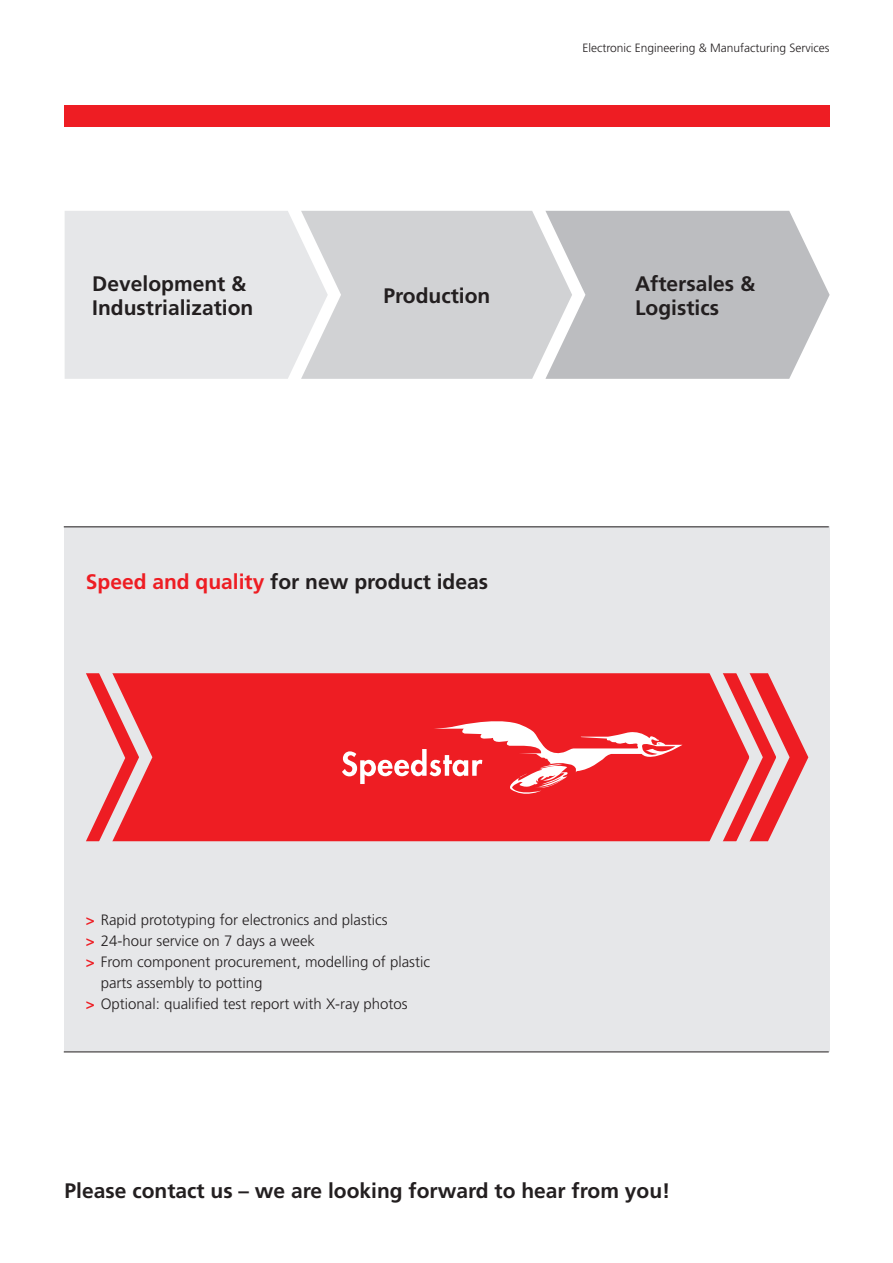
<style>
.page{position:relative;width:893px;height:1263px;background:#fff}
.page>*{position:absolute;margin:0;border:0;box-sizing:border-box;transform-origin:0 0}
.t1{font:700 21px/24px "Frutiger LT Pro";color:#231f20}
.t2{font:300 15px "Frutiger LT Pro";color:#231f20}
.t3{font:300 12px "Frutiger LT Pro";color:#231f20}
.s1{color:#ee1d23}
.s2{font-weight:700;color:#ee1d23}
</style>
<div class="page">
<div style="left:328px;top:211px;width:217px;height:168px;background:#d1d2d4"></div>
<svg style="left:65px;top:211px;width:263px;height:168px;background:#e6e7e9"></svg>
<div style="left:65px;top:526px;width:765px;height:525px;background:#e6e7e9"></div>
<svg style="left:545px;top:211px;width:285px;height:168px;background:#c4c5c7"></svg>
<div style="left:86px;top:673px;width:722px;height:168px;background:#ee1d23"></div>
<div style="left:65px;top:106px;width:765px;height:21px;background:#ee1d23"></div>
<svg style="left:342px;top:717px;width:340px;height:82px;background:#f1474c"></svg>
<svg style="left:698px;top:673px;width:98px;height:169px"></svg>
<svg style="left:87px;top:673px;width:72px;height:169px"></svg>
<hr style="left:64px;top:526px;width:765px;height:1px;background:#231f20">
<hr style="left:64px;top:1051px;width:765px;height:1px;background:#231f20">
<h1 class="t1" style="left:92px;top:271px;width:163px">Development &amp;<br>Industrialization</h1>
<h1 class="t1" style="left:383px;top:283px;width:108px">Production</h1>
<p class="t3" style="left:582px;top:40px;width:249px">Electronic Engineering &amp; Manufacturing Services</p>
<h1 class="t1" style="left:635px;top:271px;width:122px">Aftersales &amp;<br>Logistics</h1>
<h1 class="t1" style="left:86px;top:570px;width:404px"><span class="s1">Speed and quality</span> for new product ideas</h1>
<p class="t2" style="left:86px;top:911px;width:303px"><span class="s2">&gt;</span> Rapid prototyping for electronics and plastics</p>
<p class="t2" style="left:86px;top:932px;width:231px"><span class="s2">&gt;</span> 24-hour service on 7 days a week</p>
<p class="t2" style="left:86px;top:953px;width:346px"><span class="s2">&gt;</span> From component procurement, modelling of plastic</p>
<p class="t2" style="left:101px;top:974px;width:163px">parts assembly to potting</p>
<p class="t2" style="left:86px;top:995px;width:323px"><span class="s2">&gt;</span> Optional: qualified test report with X-ray photos</p>
<h1 class="t1" style="left:65px;top:1179px;width:607px">Please contact us – we are looking forward to hear from you!</h1>
</div>
